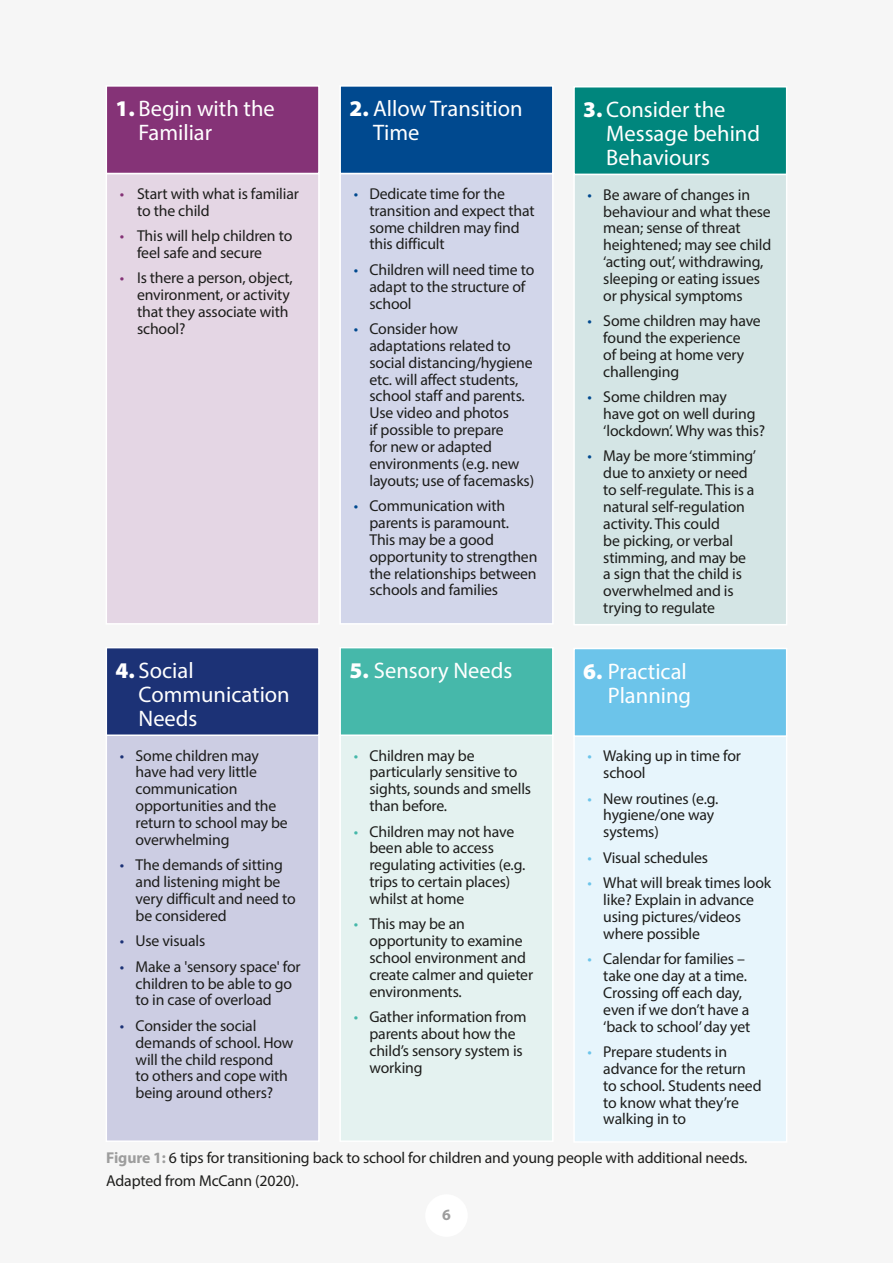
<style>
.page{position:relative;width:893px;height:1263px;background:#f6f6f6}
.page>*{position:absolute;margin:0;border:0;box-sizing:border-box;transform-origin:0 0}
.t1{font:22.5px/24px "Myriad Pro";color:#fff}
.t2{font:15.75px/16.8px "Myriad Pro";letter-spacing:-.01em;color:#1d1d1b}
.t3{font:700 15.75px "Myriad Pro";color:#9d9d9d}
.s1{font-weight:900}
.s2{color:#853377}
.s3{color:#00498f}
.s4{color:#1c3276}
.s5{color:#46b8aa}
.s6{color:#6cc4ea}
.s7{font-weight:700;color:#9d9d9d}
</style>
<div class="page">
<div style="left:425px;top:1194px;width:43px;height:43px;background:#fff;border-radius:50%"></div>
<div style="left:574px;top:174px;width:213px;height:451px;background:#d4e5e5"></div>
<div style="left:573px;top:174px;width:214px;height:451px;border:2px solid #fff"></div>
<div style="left:574px;top:87px;width:213px;height:87px;background:#00867d"></div>
<div style="left:573px;top:86px;width:214px;height:89px;border:2px solid #fff"></div>
<div style="left:106px;top:173px;width:213px;height:451px;background:#e4d6e4"></div>
<div style="left:106px;top:173px;width:214px;height:452px;border:2px solid #fff"></div>
<div style="left:106px;top:86px;width:213px;height:87px;background:#853377"></div>
<div style="left:106px;top:85px;width:214px;height:89px;border:2px solid #fff"></div>
<div style="left:340px;top:173px;width:213px;height:451px;background:#d2d6ea"></div>
<div style="left:339px;top:173px;width:215px;height:452px;border:2px solid #fff"></div>
<div style="left:340px;top:86px;width:213px;height:87px;background:#00498f"></div>
<div style="left:339px;top:85px;width:215px;height:89px;border:2px solid #fff"></div>
<div style="left:574px;top:736px;width:213px;height:406px;background:#e7f5fc"></div>
<div style="left:573px;top:735px;width:214px;height:408px;border:2px solid #fff"></div>
<div style="left:574px;top:648px;width:213px;height:88px;background:#6cc4ea"></div>
<div style="left:573px;top:648px;width:214px;height:89px;border:2px solid #fff"></div>
<div style="left:106px;top:735px;width:213px;height:406px;background:#cccde3"></div>
<div style="left:106px;top:734px;width:214px;height:408px;border:2px solid #fff"></div>
<div style="left:106px;top:648px;width:213px;height:87px;background:#1c3276"></div>
<div style="left:106px;top:647px;width:214px;height:89px;border:2px solid #fff"></div>
<div style="left:340px;top:735px;width:213px;height:406px;background:#e4f2f0"></div>
<div style="left:339px;top:734px;width:215px;height:408px;border:2px solid #fff"></div>
<div style="left:340px;top:648px;width:213px;height:87px;background:#46b8aa"></div>
<div style="left:339px;top:647px;width:215px;height:89px;border:2px solid #fff"></div>
<h1 class="t1" style="left:139px;top:96px;width:138px;text-indent:-23px"><span class="s1">1.</span> Begin with the<br>Familiar</h1>
<h1 class="t1" style="left:373px;top:96px;width:151px;text-indent:-24px"><span class="s1">2.</span> Allow Transition<br>Time</h1>
<h1 class="t1" style="left:606px;top:97px;width:155px;text-indent:-23px"><span class="s1">3.</span> Consider the<br>Message behind<br>Behaviours</h1>
<p class="t2" style="left:137px;top:185px;width:163px;text-indent:-17px"><span class="s2">•</span> Start with what is familiar to the child</p>
<p class="t2" style="left:137px;top:227px;width:157px;text-indent:-17px"><span class="s2">•</span> This will help children to feel safe and secure</p>
<p class="t2" style="left:137px;top:269px;width:157px;text-indent:-17px"><span class="s2">•</span> Is there a person, object, environment, or activity that they associate with school?</p>
<p class="t2" style="left:369px;top:185px;width:167px;text-indent:-16px"><span class="s3">•</span> Dedicate time for the transition and expect that some children may find this difficult</p>
<p class="t2" style="left:369px;top:261px;width:167px;text-indent:-16px"><span class="s3">•</span> Children will need time to adapt to the structure of school</p>
<p class="t2" style="left:369px;top:320px;width:166px;text-indent:-16px"><span class="s3">•</span> Consider how adaptations related to social distancing/hygiene etc. will affect students, school staff and parents.<br>Use video and photos<br>if possible to prepare<br>for new or adapted environments (e.g. new layouts; use of facemasks)</p>
<p class="t2" style="left:369px;top:497px;width:169px;text-indent:-16px"><span class="s3">•</span> Communication with parents is paramount.<br>This may be a good opportunity to strengthen the relationships between schools and families</p>
<p class="t2" style="left:603px;top:186px;width:169px;text-indent:-16px"><span class="s3">•</span> Be aware of changes in behaviour and what these mean; sense of threat heightened; may see child ‘acting out’, withdrawing, sleeping or eating issues or physical symptoms</p>
<p class="t2" style="left:603px;top:312px;width:159px;text-indent:-16px"><span class="s3">•</span> Some children may have found the experience<br>of being at home very challenging</p>
<p class="t2" style="left:603px;top:388px;width:163px;text-indent:-16px"><span class="s3">•</span> Some children may<br>have got on well during ‘lockdown’. Why was this?</p>
<p class="t2" style="left:603px;top:447px;width:154px;text-indent:-16px"><span class="s3">•</span> May be more ‘stimming’ due to anxiety or need to self-regulate. This is a natural self-regulation activity. This could<br>be picking, or verbal stimming, and may be a sign that the child is overwhelmed and is trying to regulate</p>
<h1 class="t1" style="left:139px;top:658px;width:153px;text-indent:-23px"><span class="s1">4.</span> Social<br>Communication<br>Needs</h1>
<h1 class="t1" style="left:349px;top:658px;width:164px"><span class="s1">5.</span> Sensory Needs</h1>
<h1 class="t1" style="left:583px;top:659px;width:109px;text-align:right"><span class="s1">6.</span> Practical<br>Planning</h1>
<p class="t2" style="left:136px;top:747px;width:154px;text-indent:-16px"><span class="s4">•</span> Some children may have had very little communication opportunities and the return to school may be overwhelming</p>
<p class="t2" style="left:136px;top:856px;width:162px;text-indent:-16px"><span class="s4">•</span> The demands of sitting and listening might be very difficult and need to be considered</p>
<p class="t2" style="left:120px;top:932px;width:87px"><span class="s4">•</span> Use visuals</p>
<p class="t2" style="left:136px;top:958px;width:167px;text-indent:-16px"><span class="s4">•</span> Make a 'sensory space' for children to be able to go to in case of overload</p>
<p class="t2" style="left:136px;top:1017px;width:159px;text-indent:-16px"><span class="s4">•</span> Consider the social demands of school. How will the child respond<br>to others and cope with being around others?</p>
<p class="t2" style="left:369px;top:747px;width:163px;text-indent:-16px"><span class="s5">•</span> Children may be particularly sensitive to sights, sounds and smells than before.</p>
<p class="t2" style="left:369px;top:823px;width:157px;text-indent:-16px"><span class="s5">•</span> Children may not have been able to access regulating activities (e.g. trips to certain places) whilst at home</p>
<p class="t2" style="left:369px;top:915px;width:165px;text-indent:-16px"><span class="s5">•</span> This may be an opportunity to examine school environment and create calmer and quieter environments.</p>
<p class="t2" style="left:369px;top:1008px;width:159px;text-indent:-16px"><span class="s5">•</span> Gather information from parents about how the child’s sensory system is working</p>
<p class="t2" style="left:603px;top:747px;width:139px;text-indent:-16px"><span class="s6">•</span> Waking up in time for school</p>
<p class="t2" style="left:603px;top:790px;width:117px;text-indent:-16px"><span class="s6">•</span> New routines (e.g. hygiene/one way systems)</p>
<p class="t2" style="left:588px;top:849px;width:122px"><span class="s6">•</span> Visual schedules</p>
<p class="t2" style="left:603px;top:874px;width:169px;text-indent:-16px"><span class="s6">•</span> What will break times look like? Explain in advance using pictures/videos where possible</p>
<p class="t2" style="left:603px;top:950px;width:149px;text-indent:-16px"><span class="s6">•</span> Calendar for families – take one day at a time.<br>Crossing off each day, even if we don’t have a ‘back to school’ day yet</p>
<p class="t2" style="left:603px;top:1043px;width:160px;text-indent:-16px"><span class="s6">•</span> Prepare students in advance for the return to school. Students need to know what they’re walking in to</p>
<p class="t2" style="left:106px;top:1146px;width:643px;line-height:22.5px"><span class="s7">Figure 1:</span> 6 tips for transitioning back to school for children and young people with additional needs.<br>Adapted from McCann (2020).</p>
<p class="t3" style="left:442px;top:1204px;width:10px">6</p>
</div>
